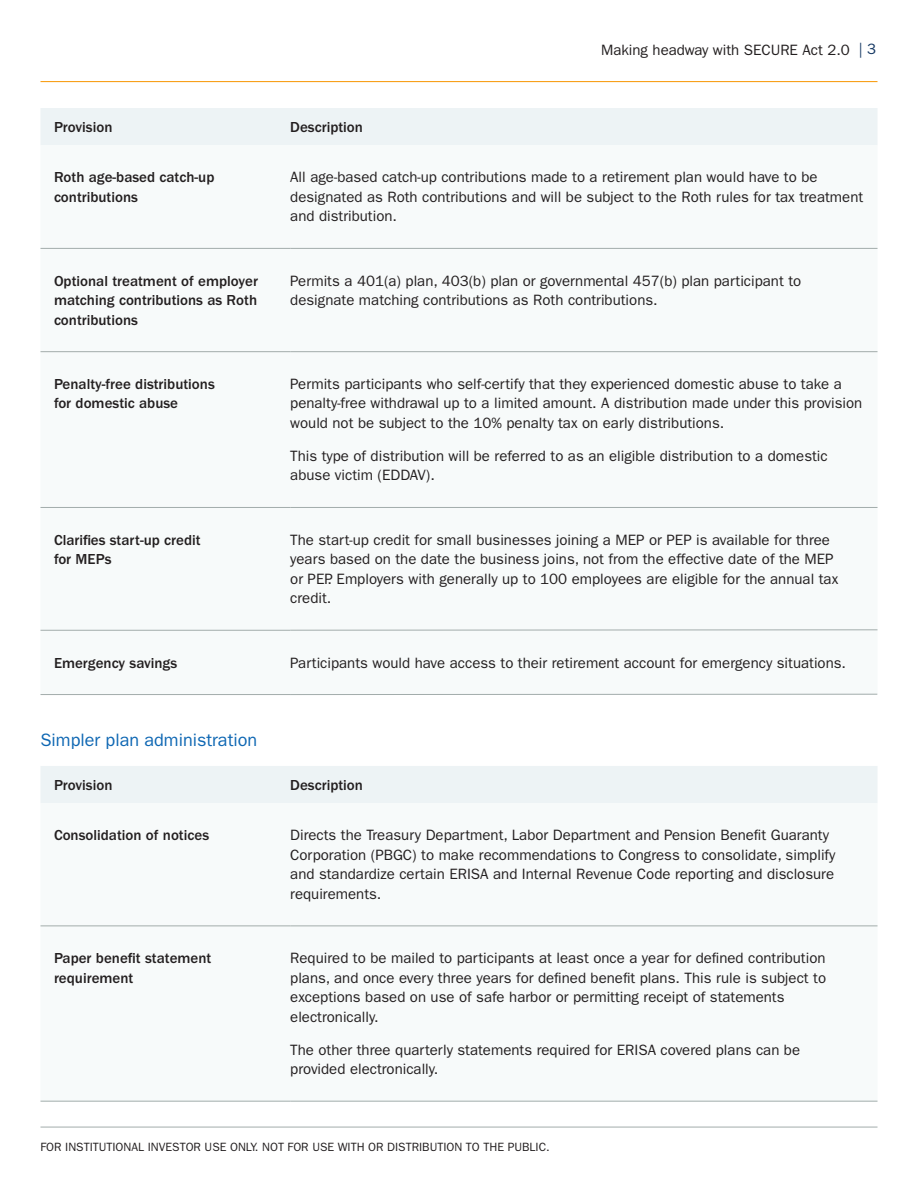
<style>
.page{position:relative;width:918px;height:1188px;background:#fff}
.page>*{position:absolute;margin:0;border:0;box-sizing:border-box;transform-origin:0 0}
.t1{font:18px "ITC Franklin Gothic Std";color:#0e67b3}
.t2{font:15px/19.5px "ITC Franklin Gothic Std";color:#231f20}
.t3{font:500 15px/19.5px "ITC Franklin Gothic Std";color:#231f20}
.Subheading{font:15px "ITC Franklin Gothic Std";color:#153863}
.t4{font:12px "ITC Franklin Gothic Std";color:#231f20}
</style>
<div class="page">
<hr style="left:40px;top:81px;width:838px;height:1px;background:#f8a11c">
<hr style="left:40px;top:1127px;width:838px;height:1px;background:#a2acab">
<div style="left:41px;top:108px;width:836px;height:37px;background:#edf3f5"></div>
<svg style="left:40px;top:247px;width:838px;height:448px"></svg>
<hr style="left:40px;top:248px;width:250px;height:1px;background:#a2acab">
<hr style="left:290px;top:248px;width:588px;height:1px;background:#a2acab">
<hr style="left:290px;top:507px;width:588px;height:1px;background:#a2acab">
<hr style="left:40px;top:351px;width:250px;height:1px;background:#a2acab">
<hr style="left:290px;top:351px;width:588px;height:1px;background:#a2acab">
<hr style="left:40px;top:507px;width:250px;height:1px;background:#a2acab">
<hr style="left:40px;top:630px;width:250px;height:1px;background:#a2acab">
<hr style="left:40px;top:694px;width:250px;height:1px;background:#a2acab">
<div style="left:41px;top:766px;width:836px;height:37px;background:#edf3f5"></div>
<svg style="left:40px;top:925px;width:838px;height:176px"></svg>
<hr style="left:40px;top:1101px;width:250px;height:1px;background:#a2acab">
<hr style="left:290px;top:1101px;width:588px;height:1px;background:#a2acab">
<hr style="left:40px;top:926px;width:250px;height:1px;background:#a2acab">
<hr style="left:290px;top:926px;width:588px;height:1px;background:#a2acab">
<hr style="left:290px;top:630px;width:588px;height:1px;background:#a2acab">
<hr style="left:290px;top:694px;width:587px;height:1px;background:#a2acab">
<p class="t2" style="left:601px;top:40px;width:250px">Making headway with SECURE Act 2.0</p>
<p class="Subheading" style="left:859px;top:40px;width:19px">| 3</p>
<p class="t3" style="left:54px;top:117px;width:60px">Provision</p>
<p class="t3" style="left:290px;top:117px;width:74px">Description</p>
<p class="t3" style="left:54px;top:168px;width:162px">Roth age-based catch-up contributions</p>
<p class="t2" style="left:290px;top:168px;width:574px">All age-based catch-up contributions made to a retirement plan would have to be designated as Roth contributions and will be subject to the Roth rules for tax treatment and distribution.</p>
<p class="t3" style="left:54px;top:271px;width:206px;text-align:justify">Optional treatment of employer matching contributions as Roth contributions</p>
<p class="t2" style="left:290px;top:271px;width:513px">Permits a 401(a) plan, 403(b) plan or governmental 457(b) plan participant to designate matching contributions as Roth contributions.</p>
<p class="t3" style="left:54px;top:374px;width:162px">Penalty-free distributions for domestic abuse</p>
<p class="t2" style="left:290px;top:374px;width:574px">Permits participants who self-certify that they experienced domestic abuse to take a penalty-free withdrawal up to a limited amount. A distribution made under this provision would not be subject to the 10% penalty tax on early distributions.</p>
<p class="t2" style="left:290px;top:446px;width:539px">This type of distribution will be referred to as an eligible distribution to a domestic abuse victim (EDDAV).</p>
<p class="t3" style="left:54px;top:530px;width:148px">Clarifies start-up credit for MEPs</p>
<p class="t2" style="left:290px;top:530px;width:550px">The start-up credit for small businesses joining a MEP or PEP is available for three years based on the date the business joins, not from the effective date of the MEP or PEP. Employers with generally up to 100 employees are eligible for the annual tax credit.</p>
<p class="t3" style="left:54px;top:653px;width:125px">Emergency savings</p>
<p class="t2" style="left:290px;top:653px;width:557px">Participants would have access to their retirement account for emergency situations.</p>
<p class="t1" style="left:40px;top:729px;width:218px">Simpler plan administration</p>
<p class="t3" style="left:54px;top:775px;width:60px">Provision</p>
<p class="t3" style="left:290px;top:775px;width:74px">Description</p>
<p class="t3" style="left:54px;top:826px;width:157px">Consolidation of notices</p>
<p class="t2" style="left:290px;top:826px;width:547px">Directs the Treasury Department, Labor Department and Pension Benefit Guaranty Corporation (PBGC) to make recommendations to Congress to consolidate, simplify and standardize certain ERISA and Internal Revenue Code reporting and disclosure requirements.</p>
<p class="t3" style="left:54px;top:949px;width:159px">Paper benefit statement requirement</p>
<p class="t2" style="left:290px;top:948px;width:537px">Required to be mailed to participants at least once a year for defined contribution plans, and once every three years for defined benefit plans. This rule is subject to exceptions based on use of safe harbor or permitting receipt of statements electronically.</p>
<p class="t2" style="left:290px;top:1040px;width:511px">The other three quarterly statements required for ERISA covered plans can be provided electronically.</p>
<p class="t4" style="left:40px;top:1140px;width:511px">FOR INSTITUTIONAL INVESTOR USE ONLY. NOT FOR USE WITH OR DISTRIBUTION TO THE PUBLIC.</p>
</div>
